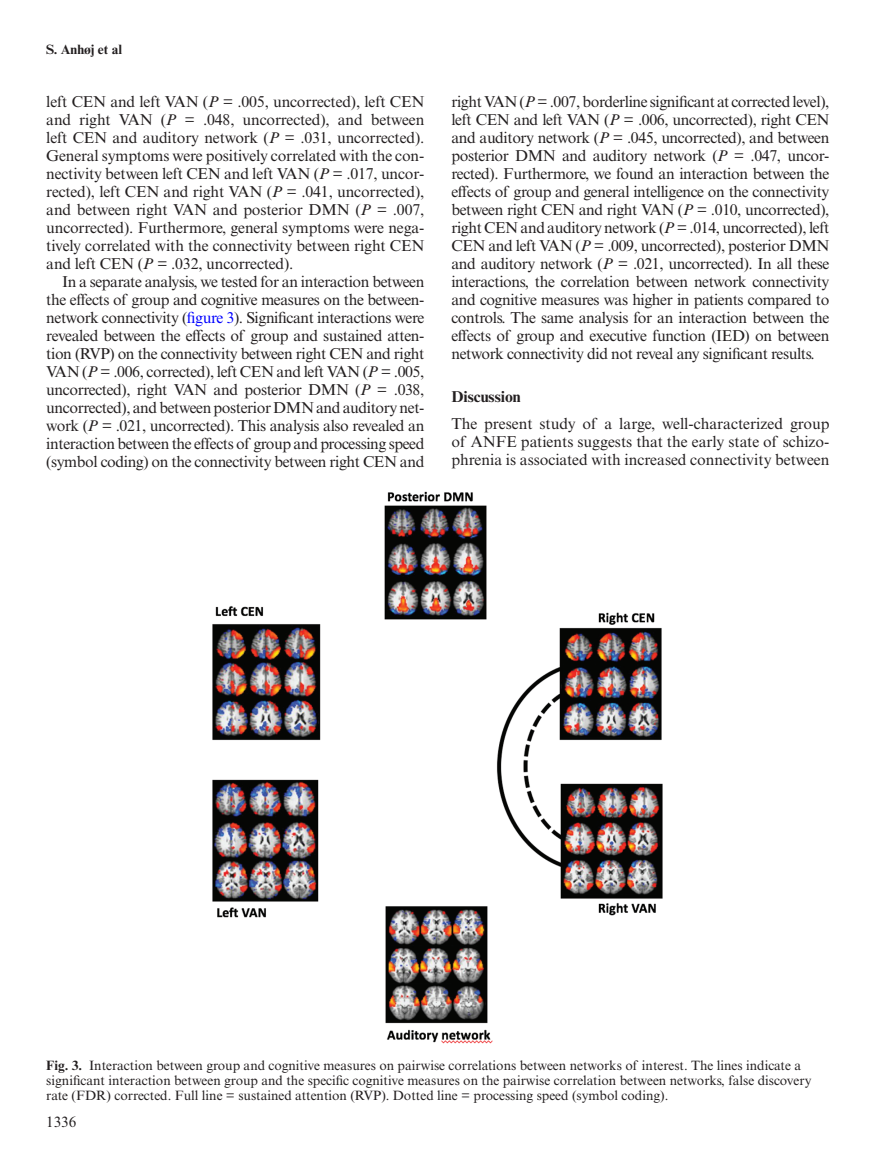
<style>
.page{position:relative;width:891px;height:1175px;background:#fff}
.page>*{position:absolute;margin:0;border:0;box-sizing:border-box;transform-origin:0 0}
.t1{font:15.75px/18px "Times New Roman MT Std";letter-spacing:-.025em;color:#231f20;text-align:justify}
.t2{font:700 15.75px "Times New Roman MT Std";color:#231f20}
.t3{font:15px "Times New Roman MT Std";color:#231f20}
.t4{font:13.5px/15px "Times New Roman MT Std";color:#231f20}
.t5{font:700 13.5px "Times New Roman MT Std";color:#231f20}
.s1{font-style:italic}
.s2{color:#00f}
.s3{font-weight:700}
</style>
<div class="page">
<img style="left:213px;top:491px;width:450px;height:552px">
<p class="t5" style="left:46px;top:41px;width:77px">S. Anhøj et al</p>
<p class="t1" style="left:46px;top:92px;width:380px">left CEN and left VAN (<span class="s1">P</span> = .005, uncorrected), left CEN and right VAN (<span class="s1">P</span> = .048, uncorrected), and between left CEN and auditory network (<span class="s1">P</span> = .031, uncorrected).<br>General symptoms were positively correlated with the con&shy;nectivity between left CEN and left VAN (<span class="s1">P</span> = .017, uncor&shy;rected), left CEN and right VAN (<span class="s1">P</span> = .041, uncorrected), and between right VAN and posterior DMN (<span class="s1">P</span> = .007, uncorrected). Furthermore, general symptoms were nega&shy;tively correlated with the connectivity between right CEN and left CEN (<span class="s1">P</span> = .032, uncorrected).</p>
<p class="t1" style="left:46px;top:272px;width:380px;text-indent:16px">In a separate analysis, we tested for an interaction between the effects of group and cognitive measures on the between&shy;network connectivity (<span class="s2">figure 3</span>). Significant interactions were revealed between the effects of group and sustained atten&shy;tion (RVP) on the connectivity between right CEN and right VAN (<span class="s1">P</span> = .006, corrected), left CEN and left VAN (<span class="s1">P</span> = .005, uncorrected), right VAN and posterior DMN (<span class="s1">P</span> = .038, uncorrected), and between posterior DMN and auditory net&shy;work (<span class="s1">P</span> = .021, uncorrected). This analysis also revealed an interaction between the effects of group and processing speed (symbol coding) on the connectivity between right CEN and</p>
<p class="t1" style="left:451px;top:92px;width:380px">right VAN (<span class="s1">P</span> = .007, borderline significant at corrected level), left CEN and left VAN (<span class="s1">P</span> = .006, uncorrected), right CEN and auditory network (<span class="s1">P</span> = .045, uncorrected), and between posterior DMN and auditory network (<span class="s1">P</span> = .047, uncor&shy;rected). Furthermore, we found an interaction between the effects of group and general intelligence on the connectivity between right CEN and right VAN (<span class="s1">P</span> = .010, uncorrected), right CEN and auditory network (<span class="s1">P</span> = .014, uncorrected), left CEN and left VAN (<span class="s1">P</span> = .009, uncorrected), posterior DMN and auditory network (<span class="s1">P</span> = .021, uncorrected). In all these interactions, the correlation between network connectivity and cognitive measures was higher in patients compared to controls. The same analysis for an interaction between the effects of group and executive function (IED) on between network connectivity did not reveal any significant results.</p>
<p class="t2" style="left:451px;top:387px;width:71px">Discussion</p>
<p class="t1" style="left:451px;top:415px;width:380px">The present study of a large, well-characterized group of ANFE patients suggests that the early state of schizo&shy;phrenia is associated with increased connectivity between</p>
<p class="t4" style="left:46px;top:1057px;width:766px"><span class="s3">Fig. 3.</span> Interaction between group and cognitive measures on pairwise correlations between networks of interest. The lines indicate a significant interaction between group and the specific cognitive measures on the pairwise correlation between networks, false discovery rate (FDR) corrected. Full line = sustained attention (RVP). Dotted line = processing speed (symbol coding).</p>
<p class="t3" style="left:46px;top:1113px;width:32px">1336</p>
</div>
